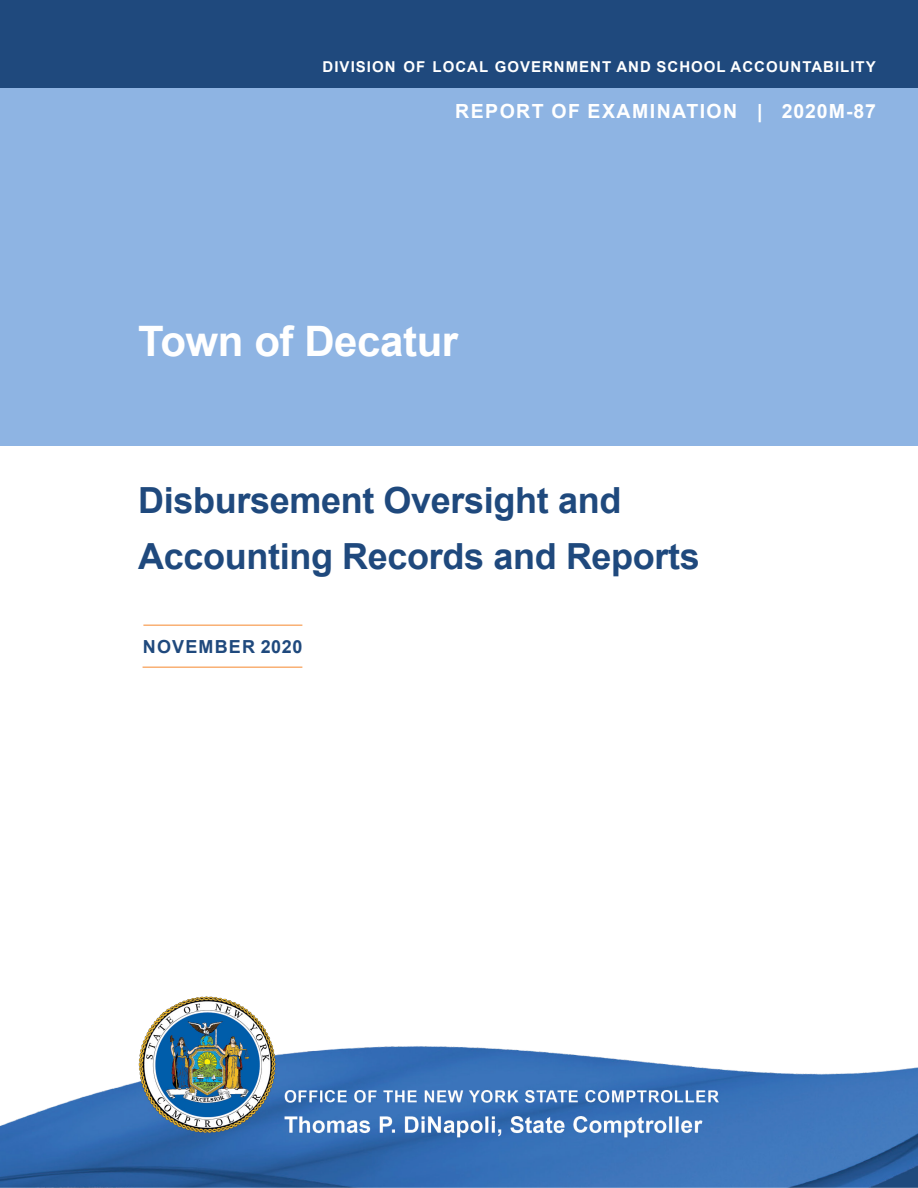
<style>
.page{position:relative;width:918px;height:1188px;background:#fff}
.page>*{position:absolute;margin:0;border:0;box-sizing:border-box;transform-origin:0 0}
.t1{font:700 42px "Arial";letter-spacing:-.01em;color:#fff}
.t2{font:700 36px/55.5px "Arial";letter-spacing:-.01em;color:#1f497d}
.t3{font:700 19.5px "Arial";letter-spacing:.075em;color:#fff}
.Sidebar_Text{font:700 18px "Arial";letter-spacing:.065em;color:#1f497d}
.t4{font:700 15px "Arial";letter-spacing:.065em;color:#fff}
</style>
<div class="page">
<div style="left:0;top:0;width:918px;height:446px;background:#8eb4e3"></div>
<div style="left:0;top:0;width:918px;height:88px;background:#1f497d"></div>
<hr style="left:143px;top:624px;width:159px;height:2px;background:#f9b074">
<hr style="left:143px;top:666px;width:159px;height:2px;background:#f9b074">
<img style="left:0;top:996px;width:918px;height:192px">
<p class="t4" style="left:323px;top:56px;width:555px">DIVISION OF LOCAL GOVERNMENT AND SCHOOL ACCOUNTABILITY</p>
<p class="t3" style="left:455px;top:97px;width:422px">REPORT OF EXAMINATION | 2020M-87</p>
<p class="t1" style="left:138px;top:311px;width:322px">Town of Decatur</p>
<p class="t2" style="left:138px;top:473px;width:563px">Disbursement Oversight and<br>Accounting Records and Reports</p>
<p class="Sidebar_Text" style="left:143px;top:634px;width:161px">NOVEMBER 2020</p>
</div>
